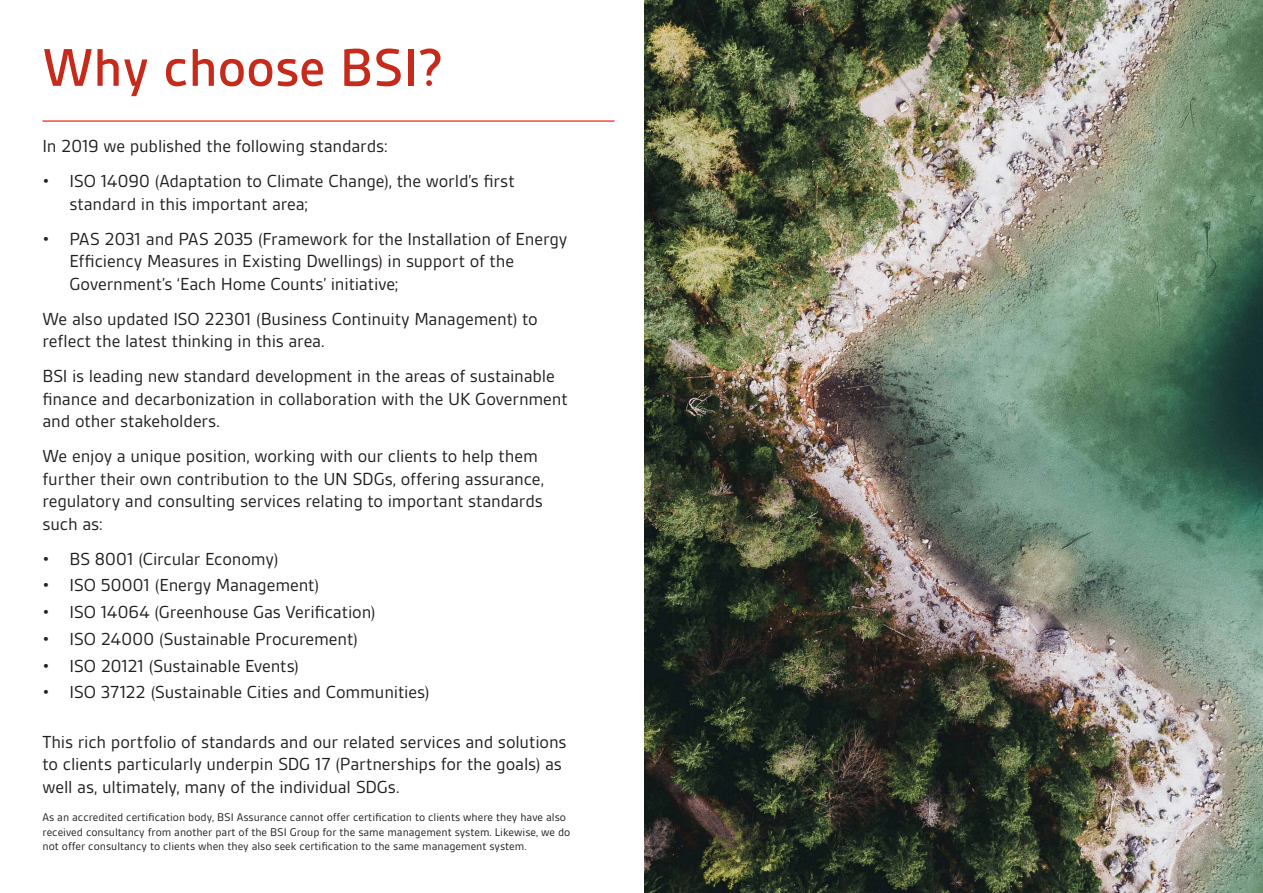
<style>
.page{position:relative;width:1263px;height:893px;background:#fff}
.page>*{position:absolute;margin:0;border:0;box-sizing:border-box;transform-origin:0 0}
.t1{font:500 57px "BSI Gesta";color:#c62a1b}
.Body_white{font:18.75px/22.5px "BSI Gesta";letter-spacing:-.01em;color:#231f20}
.t2{font:12px/14.4px "BSI Gesta";color:#231f20}
</style>
<div class="page">
<img style="left:644px;top:0;width:619px;height:893px">
<hr style="left:43px;top:120px;width:571px;height:2px;background:#ef4d3c">
<p class="t1" style="left:43px;top:38px;width:402px">Why choose BSI?</p>
<p class="Body_white" style="left:43px;top:135px;width:347px">In 2019 we published the following standards:</p>
<p class="Body_white" style="left:70px;top:170px;width:447px;text-indent:-27px">• ISO 14090 (Adaptation to Climate Change), the world’s first standard in this important area;</p>
<p class="Body_white" style="left:70px;top:227px;width:499px;text-indent:-27px">• PAS 2031 and PAS 2035 (Framework for the Installation of Energy<br>Efficiency Measures in Existing Dwellings) in support of the<br>Government’s ‘Each Home Counts’ initiative;</p>
<p class="Body_white" style="left:43px;top:307px;width:497px">We also updated ISO 22301 (Business Continuity Management) to reflect the latest thinking in this area.</p>
<p class="Body_white" style="left:43px;top:365px;width:527px">BSI is leading new standard development in the areas of sustainable finance and decarbonization in collaboration with the UK Government and other stakeholders.</p>
<p class="Body_white" style="left:43px;top:445px;width:503px">We enjoy a unique position, working with our clients to help them further their own contribution to the UN SDGs, offering assurance, regulatory and consulting services relating to important standards such as:</p>
<p class="Body_white" style="left:43px;top:547px;width:237px">• BS 8001 (Circular Economy)</p>
<p class="Body_white" style="left:43px;top:574px;width:278px">• ISO 50001 (Energy Management)</p>
<p class="Body_white" style="left:43px;top:601px;width:335px">• ISO 14064 (Greenhouse Gas Verification)</p>
<p class="Body_white" style="left:43px;top:628px;width:317px">• ISO 24000 (Sustainable Procurement)</p>
<p class="Body_white" style="left:43px;top:654px;width:258px">• ISO 20121 (Sustainable Events)</p>
<p class="Body_white" style="left:43px;top:681px;width:388px">• ISO 37122 (Sustainable Cities and Communities)</p>
<p class="Body_white" style="left:43px;top:730px;width:525px">This rich portfolio of standards and our related services and solutions to clients particularly underpin SDG 17 (Partnerships for the goals) as well as, ultimately, many of the individual SDGs.</p>
<p class="t2" style="left:43px;top:810px;width:529px">As an accredited certification body, BSI Assurance cannot offer certification to clients where they have also received consultancy from another part of the BSI Group for the same management system. Likewise, we do not offer consultancy to clients when they also seek certification to the same management system.</p>
</div>
